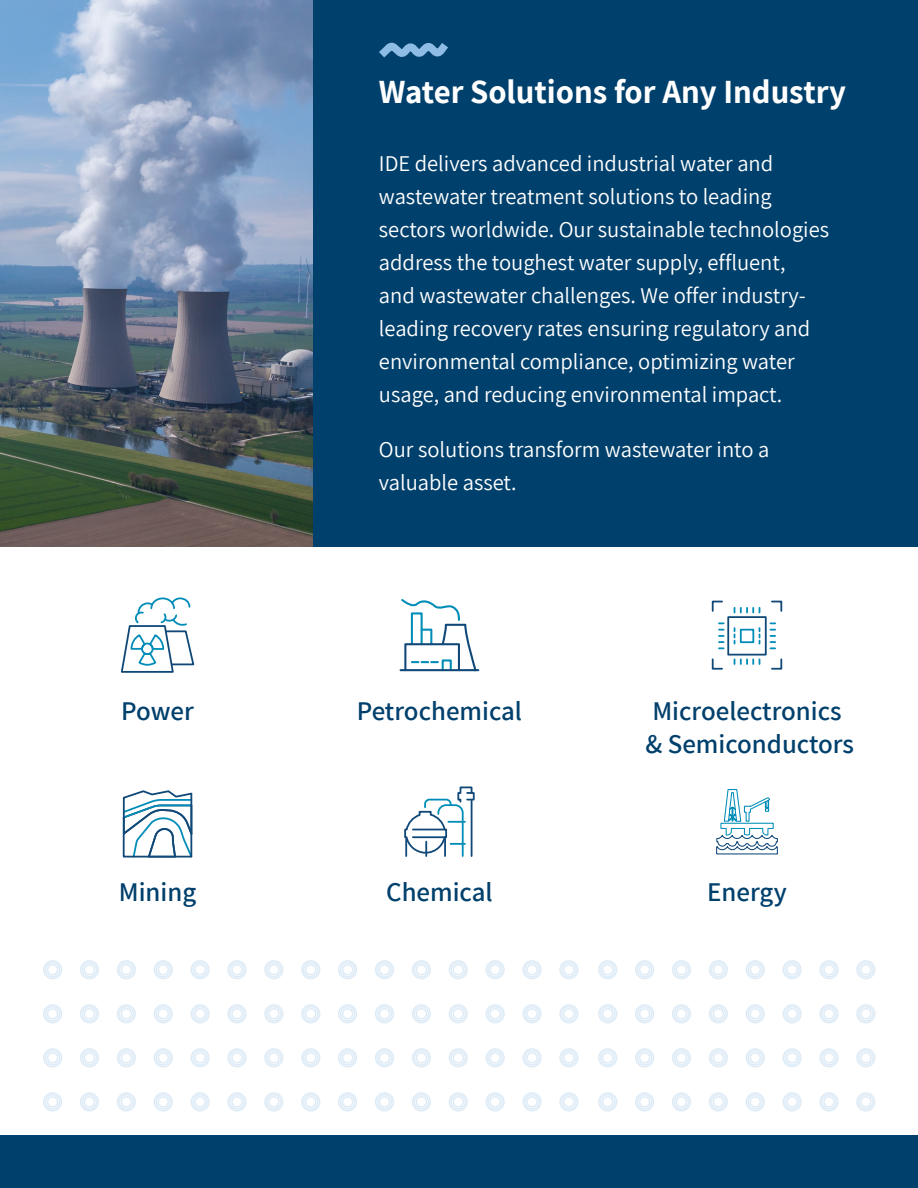
<style>
.page{position:relative;width:918px;height:1188px;background:#fff}
.page>*{position:absolute;margin:0;border:0;box-sizing:border-box;transform-origin:0 0}
.t1{font:700 33px "Assistant";color:#fff}
.t2{font:600 27px/32.4px "Assistant";color:#00406c}
.t3{font:22.5px/33px "Assistant";color:#fff}
</style>
<div class="page">
<div style="left:313px;top:0;width:605px;height:546px;background:#00406c"></div>
<svg style="left:379px;top:42px;width:69px;height:16px"></svg>
<svg style="left:716px;top:789px;width:62px;height:65px"></svg>
<svg style="left:121px;top:598px;width:73px;height:75px"></svg>
<svg style="left:122px;top:790px;width:71px;height:67px"></svg>
<hr style="left:190px;top:794px;width:2px;height:40px;background:#104878">
<hr style="left:134px;top:856px;width:57px;height:1px;background:#104878">
<hr style="left:401px;top:669px;width:77px;height:2px;background:#104878">
<svg style="left:399px;top:599px;width:78px;height:73px"></svg>
<div style="left:466px;top:792px;width:9px;height:9px;border:2px solid #104878"></div>
<svg style="left:404px;top:786px;width:69px;height:71px"></svg>
<svg style="left:770px;top:622px;width:5px;height:27px"></svg>
<svg style="left:719px;top:622px;width:5px;height:27px"></svg>
<svg style="left:734px;top:659px;width:26px;height:5px"></svg>
<svg style="left:734px;top:608px;width:26px;height:5px"></svg>
<div style="left:727px;top:616px;width:40px;height:40px;border:2px solid #104878"></div>
<div style="left:740px;top:629px;width:14px;height:14px;border:2px solid #008db8"></div>
<svg style="left:734px;top:628px;width:1px;height:16px"></svg>
<svg style="left:759px;top:628px;width:1px;height:16px"></svg>
<svg style="left:711px;top:600px;width:12px;height:12px"></svg>
<svg style="left:771px;top:600px;width:12px;height:12px"></svg>
<svg style="left:711px;top:658px;width:12px;height:12px"></svg>
<svg style="left:771px;top:658px;width:12px;height:12px"></svg>
<img style="left:0;top:0;width:313px;height:546px">
<svg style="left:43px;top:960px;width:241px;height:152px"></svg>
<svg style="left:301px;top:960px;width:278px;height:152px"></svg>
<svg style="left:598px;top:960px;width:278px;height:152px"></svg>
<div style="left:0;top:1135px;width:918px;height:53px;background:#00406c"></div>
<p class="t2" style="left:121px;top:697px;width:74px">Power</p>
<p class="t2" style="left:119px;top:878px;width:79px">Mining</p>
<h1 class="t1" style="left:379px;top:79px;width:469px">Water Solutions for Any Industry</h1>
<p class="t3" style="left:379px;top:149px;width:452px">IDE delivers advanced industrial water and wastewater treatment solutions to leading sectors worldwide. Our sustainable technologies address the toughest water supply, effluent,<br>and wastewater challenges. We offer industry&shy;leading recovery rates ensuring regulatory and environmental compliance, optimizing water usage, and reducing environmental impact.</p>
<p class="t3" style="left:379px;top:434px;width:392px">Our solutions transform wastewater into a valuable asset.</p>
<p class="t2" style="left:357px;top:697px;width:167px">Petrochemical</p>
<p class="t2" style="left:386px;top:878px;width:108px">Chemical</p>
<p class="t2" style="left:645px;top:697px;width:210px">Microelectronics &amp; Semiconductors</p>
<p class="t2" style="left:707px;top:878px;width:81px">Energy</p>
</div>
